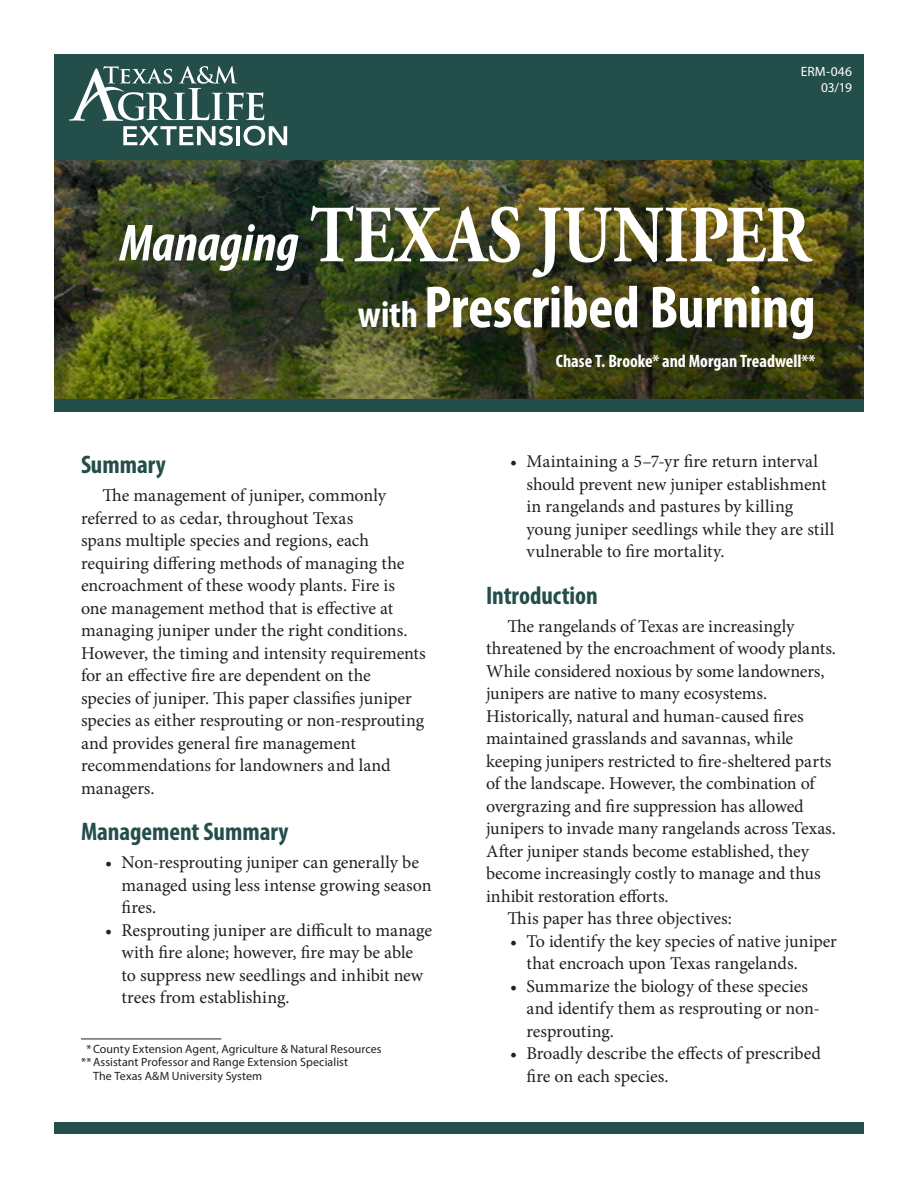
<style>
.page{position:relative;width:918px;height:1188px;background:#fff}
.page>*{position:absolute;margin:0;border:0;box-sizing:border-box;transform-origin:0 0}
.t1{font:700 81px "Adobe Garamond Pro";letter-spacing:.005em;color:#fff;scale:.83 1}
.t2{font:700 condensed 60px "Myriad Pro";letter-spacing:-.005em;color:#fff}
.t3{font:italic 700 condensed 52.5px "Myriad Pro";letter-spacing:-.005em;color:#fff}
.heading1{font:700 condensed 25.5px "Myriad Pro";color:#244e49}
.body_text{font:18px/22.5px "Minion Pro";letter-spacing:-.005em;color:#231f20}
.tabs{font:18px/22.5px "Minion Pro";color:#231f20}
.authors{font:700 condensed 18px "Myriad Pro";color:#fff}
.t4{font:13.5px "Myriad Pro";letter-spacing:.005em;color:#fff}
.author_info{font:12px "Myriad Pro";letter-spacing:.005em;color:#231f20}
.s1{font-size:37.5px}
</style>
<div class="page">
<img style="left:54px;top:160px;width:810px;height:239px">
<div style="left:54px;top:54px;width:810px;height:106px;background:#244e49"></div>
<div style="left:54px;top:1122px;width:810px;height:12px;background:#244e49"></div>
<hr style="left:81px;top:1039px;width:140px;height:1px;background:#231f20">
<svg style="left:69px;top:66px;width:218px;height:80px"></svg>
<div style="left:54px;top:399px;width:810px;height:13px;background:#244e49"></div>
<p class="t4" style="left:801px;top:63px;width:53px">ERM-046</p>
<p class="t4" style="left:821px;top:79px;width:32px">03/19</p>
<p class="t3" style="left:120px;top:210px;width:180px">Managing</p>
<p class="t1" style="left:310px;top:188px;width:604px">TEXAS JUNIPER</p>
<p class="t2" style="left:358px;top:270px;width:459px"><span class="s1">with</span> Prescribed Burning</p>
<p class="authors" style="left:556px;top:350px;width:261px">Chase T. Brooke* and Morgan Treadwell**</p>
<p class="heading1" style="left:81px;top:449px;width:86px">Summary</p>
<p class="body_text" style="left:81px;top:484px;width:346px;text-indent:22px">The management of juniper, commonly referred to as cedar, throughout Texas<br>spans multiple species and regions, each requiring differing methods of managing the encroachment of these woody plants. Fire is<br>one management method that is effective at managing juniper under the right conditions.<br>However, the timing and intensity requirements for an effective fire are dependent on the<br>species of juniper. This paper classifies juniper species as either resprouting or non-resprouting and provides general fire management recommendations for landowners and land managers.</p>
<p class="heading1" style="left:81px;top:816px;width:209px">Management Summary</p>
<p class="tabs" style="left:122px;top:851px;width:312px;text-indent:-16px">• Non-resprouting juniper can generally be managed using less intense growing season fires.</p>
<p class="tabs" style="left:122px;top:919px;width:312px;text-indent:-16px">• Resprouting juniper are difficult to manage with fire alone; however, fire may be able<br>to suppress new seedlings and inhibit new trees from establishing.</p>
<p class="author_info" style="left:87px;top:1041px;width:297px">*County Extension Agent, Agriculture &amp; Natural Resources</p>
<p class="author_info" style="left:81px;top:1055px;width:268px">**Assistant Professor and Range Extension Specialist</p>
<p class="author_info" style="left:93px;top:1068px;width:171px">The Texas A&amp;M University System</p>
<p class="tabs" style="left:526px;top:450px;width:309px;text-indent:-16px">• Maintaining a 5–7-yr fire return interval should prevent new juniper establishment in rangelands and pastures by killing young juniper seedlings while they are still vulnerable to fire mortality.</p>
<p class="heading1" style="left:486px;top:579px;width:113px">Introduction</p>
<p class="body_text" style="left:486px;top:615px;width:352px;text-indent:22px">The rangelands of Texas are increasingly threatened by the encroachment of woody plants.<br>While considered noxious by some landowners, junipers are native to many ecosystems.<br>Historically, natural and human-caused fires maintained grasslands and savannas, while keeping junipers restricted to fire-sheltered parts of the landscape. However, the combination of overgrazing and fire suppression has allowed junipers to invade many rangelands across Texas.<br>After juniper stands become established, they become increasingly costly to manage and thus inhibit restoration efforts.</p>
<p class="body_text" style="left:508px;top:907px;width:226px">This paper has three objectives:</p>
<p class="tabs" style="left:526px;top:930px;width:312px;text-indent:-16px">• To identify the key species of native juniper that encroach upon Texas rangelands.</p>
<p class="tabs" style="left:526px;top:975px;width:295px;text-indent:-16px">• Summarize the biology of these species and identify them as resprouting or non&shy;resprouting.</p>
<p class="tabs" style="left:526px;top:1042px;width:296px;text-indent:-16px">• Broadly describe the effects of prescribed fire on each species.</p>
</div>
